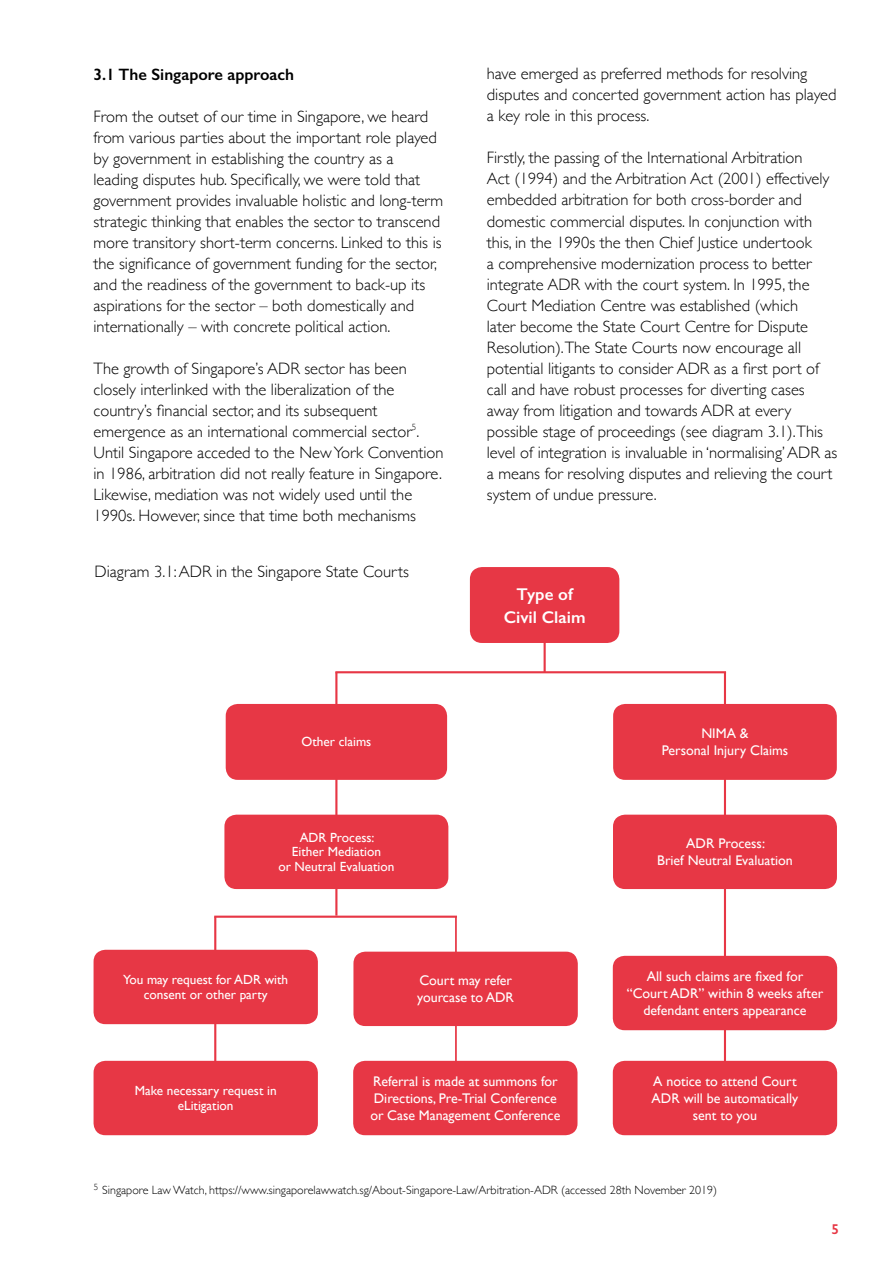
<style>
.page{position:relative;width:893px;height:1263px;background:#fff}
.page>*{position:absolute;margin:0;border:0;box-sizing:border-box;transform-origin:0 0}
.t1{font:600 17.1px/22.8px "Gill Sans";color:#fff;text-align:center}
.t2{font:300 16.5px/21px "Gill Sans";color:#000}
.t3{font:600 16.5px "Gill Sans";color:#000}
.t4{font:600 14.25px "Gill Sans";color:#e73745}
.t5{font:13.95px/16.8px "Gill Sans";color:#fff;text-align:center}
.t6{font:13.2px/14.7px "Gill Sans";color:#fff;text-align:center}
.t7{font:300 12px "Gill Sans";color:#000}
.t8{font:300 9px "Gill Sans";color:#000}
</style>
<div class="page">
<hr style="left:214px;top:917px;width:2px;height:152px;background:#e73745">
<hr style="left:455px;top:917px;width:2px;height:152px;background:#e73745">
<hr style="left:724px;top:672px;width:2px;height:397px;background:#e73745">
<div style="left:470px;top:567px;width:149px;height:76px;background:#e73745;border-radius:12px"></div>
<div style="left:226px;top:704px;width:221px;height:76px;background:#e73745;border-radius:12px"></div>
<div style="left:613px;top:704px;width:224px;height:76px;background:#e73745;border-radius:12px"></div>
<div style="left:613px;top:815px;width:224px;height:74px;background:#e73745;border-radius:12px"></div>
<hr style="left:544px;top:637px;width:2px;height:35px;background:#e73745">
<hr style="left:335px;top:671px;width:391px;height:2px;background:#e73745">
<div style="left:613px;top:956px;width:224px;height:74px;background:#e73745;border-radius:12px"></div>
<div style="left:613px;top:1061px;width:224px;height:74px;background:#e73745;border-radius:12px"></div>
<div style="left:353px;top:952px;width:225px;height:74px;background:#e73745;border-radius:12px"></div>
<div style="left:353px;top:1061px;width:224px;height:74px;background:#e73745;border-radius:12px"></div>
<div style="left:94px;top:1061px;width:224px;height:74px;background:#e73745;border-radius:12px"></div>
<div style="left:94px;top:950px;width:224px;height:74px;background:#e73745;border-radius:12px"></div>
<hr style="left:335px;top:672px;width:2px;height:244px;background:#e73745">
<hr style="left:214px;top:916px;width:243px;height:2px;background:#e73745">
<div style="left:224px;top:815px;width:224px;height:74px;background:#e73745;border-radius:12px"></div>
<p class="t3" style="left:94px;top:64px;width:202px">3.1 The Singapore approach</p>
<p class="t2" style="left:94px;top:105px;width:351px">From the outset of our time in Singapore, we heard from various parties about the important role played by government in establishing the country as a<br>leading disputes hub. Specifically, we were told that government provides invaluable holistic and long-term strategic thinking that enables the sector to transcend more transitory short-term concerns. Linked to this is the significance of government funding for the sector, and the readiness of the government to back-up its aspirations for the sector – both domestically and internationally – with concrete political action.</p>
<p class="t2" style="left:94px;top:357px;width:327px">The growth of Singapore’s ADR sector has been closely interlinked with the liberalization of the country’s financial sector, and its subsequent emergence as an international commercial sector .</p>
<p class="t8" style="left:412px;top:419px;width:6px">5</p>
<p class="t2" style="left:94px;top:441px;width:352px">Until Singapore acceded to the New York Convention in 1986, arbitration did not really feature in Singapore.<br>Likewise, mediation was not widely used until the 1990s. However, since that time both mechanisms</p>
<p class="t2" style="left:95px;top:561px;width:316px">Diagram 3.1: ADR in the Singapore State Courts</p>
<p class="t2" style="left:487px;top:63px;width:351px">have emerged as preferred methods for resolving disputes and concerted government action has played a key role in this process.</p>
<p class="t2" style="left:487px;top:147px;width:352px">Firstly, the passing of the International Arbitration<br>Act (1994) and the Arbitration Act (2001) effectively embedded arbitration for both cross-border and domestic commercial disputes. In conjunction with this, in the 1990s the then Chief Justice undertook<br>a comprehensive modernization process to better integrate ADR with the court system. In 1995, the Court Mediation Centre was established (which<br>later become the State Court Centre for Dispute Resolution).The State Courts now encourage all potential litigants to consider ADR as a first port of call and have robust processes for diverting cases away from litigation and towards ADR at every possible stage of proceedings (see diagram 3.1).This level of integration is invaluable in ‘normalising’ ADR as a means for resolving disputes and relieving the court system of undue pressure.</p>
<p class="t1" style="left:504px;top:582px;width:83px">Type of<br>Civil Claim</p>
<p class="t6" style="left:301px;top:734px;width:71px">Other claims</p>
<p class="t5" style="left:662px;top:725px;width:128px">NIMA &amp;<br>Personal Injury Claims</p>
<p class="t6" style="left:278px;top:830px;width:118px">ADR Process:<br>Either Mediation<br>or Neutral Evaluation</p>
<p class="t6" style="left:123px;top:972px;width:166px">You may request for ADR with consent or other party</p>
<p class="t5" style="left:417px;top:972px;width:98px;text-align:left">Court may refer yourcase to ADR</p>
<p class="t6" style="left:135px;top:1083px;width:143px">Make necessary request in eLitigation</p>
<p class="t5" style="left:370px;top:1073px;width:192px;text-align:left">Referral is made at summons for<br>Directions, Pre-Trial Conference or Case Management Conference</p>
<p class="t5" style="left:657px;top:835px;width:137px">ADR Process:<br>Brief Neutral Evaluation</p>
<p class="t5" style="left:627px;top:968px;width:198px">All such claims are fixed for “Court ADR” within 8 weeks after defendant enters appearance</p>
<p class="t5" style="left:652px;top:1073px;width:148px">A notice to attend Court<br>ADR will be automatically sent to you</p>
<p class="t8" style="left:94px;top:1180px;width:6px">5</p>
<p class="t7" style="left:102px;top:1181px;width:616px">Singapore Law Watch, https://www.singaporelawwatch.sg/About-Singapore-Law/Arbitration-ADR (accessed 28th November 2019)</p>
<p class="t4" style="left:831px;top:1220px;width:9px">5</p>
</div>
